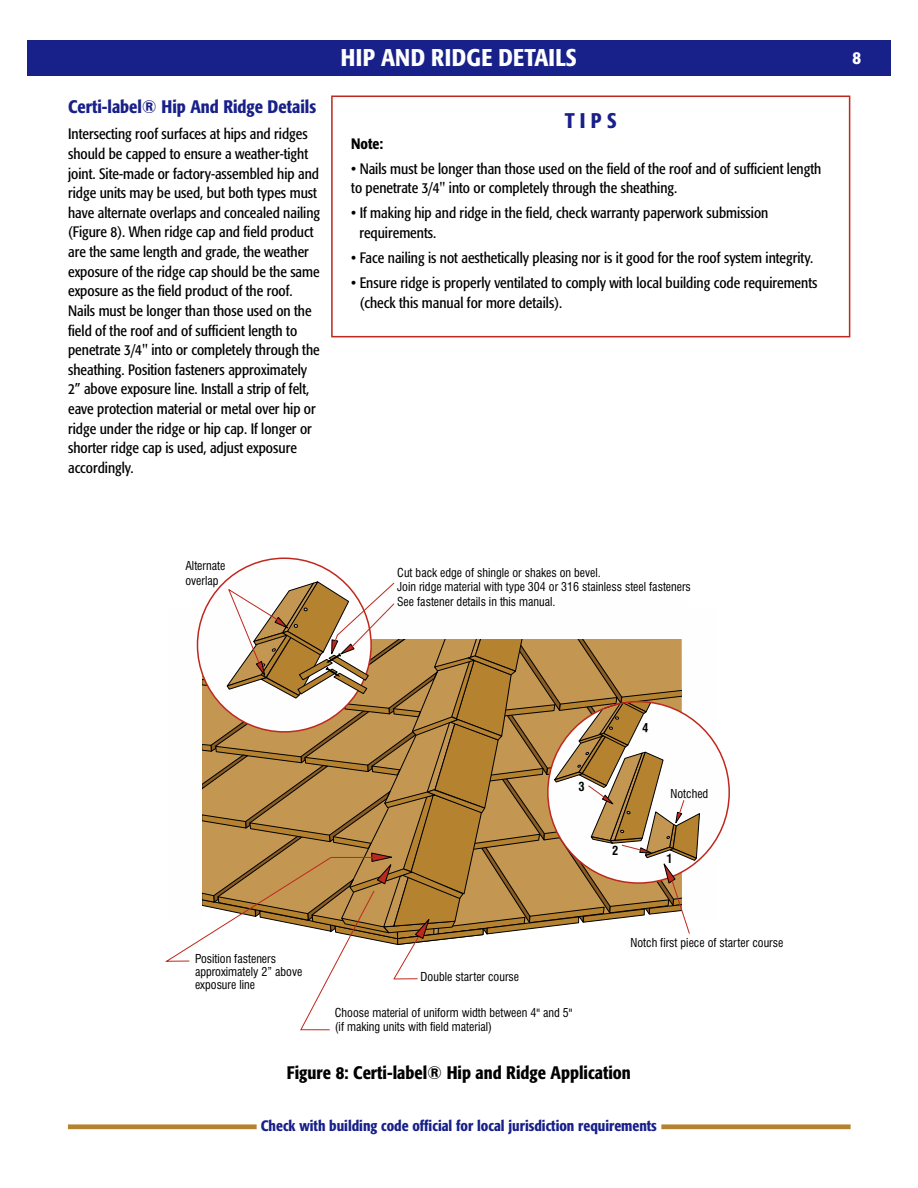
<style>
.page{position:relative;width:918px;height:1188px;background:#fff}
.page>*{position:absolute;margin:0;border:0;box-sizing:border-box;transform-origin:0 0}
.t1{font:500 condensed 24px "Formata";letter-spacing:.015em;color:#fefefe}
.t2{font:500 condensed 21px "Formata";color:#182089}
.t3{font:500 condensed 18px "Formata";color:#000}
.t4{font:500 condensed 18px "Formata";color:#182089}
.t5{font:500 condensed 18px "Formata";color:#fefefe}
.t6{font:condensed 15px/19.6px "Formata";color:#000}
.t7{font:500 condensed 15px "Formata";color:#182089}
.t8{font:500 condensed 15px "Formata";color:#000}
.t9{font:700 condensed 12.3px "Swiss 721 BT";color:#000}
.t10{font:condensed 12px/14.9px "Swiss 721 BT";color:#000}
</style>
<div class="page">
<div style="left:27px;top:40px;width:864px;height:36px;background:#182089"></div>
<div style="left:197px;top:557px;width:175px;height:176px;background:#fefefe;border:2px solid #bf281c;border-radius:50%"></div>
<div style="left:331px;top:96px;width:519px;height:241px;border:2px solid #bf281c"></div>
<svg style="left:68px;top:1124px;width:783px;height:5px"></svg>
<svg style="left:165px;top:581px;width:560px;height:450px"></svg>
<p class="t4" style="left:68px;top:100px;width:250px">Certi-label® Hip And Ridge Details</p>
<p class="t6" style="left:68px;top:126px;width:254px">Intersecting roof surfaces at hips and ridges should be capped to ensure a weather-tight joint. Site-made or factory-assembled hip and ridge units may be used, but both types must have alternate overlaps and concealed nailing (Figure 8). When ridge cap and field product are the same length and grade, the weather exposure of the ridge cap should be the same exposure as the field product of the roof.<br>Nails must be longer than those used on the field of the roof and of sufficient length to penetrate 3/4" into or completely through the sheathing. Position fasteners approximately 2” above exposure line. Install a strip of felt, eave protection material or metal over hip or ridge under the ridge or hip cap. If longer or shorter ridge cap is used, adjust exposure accordingly.</p>
<h1 class="t1" style="left:341px;top:48px;width:238px">HIP AND RIDGE DETAILS</h1>
<p class="t5" style="left:852px;top:51px;width:10px">8</p>
<p class="t8" style="left:351px;top:137px;width:33px">Note:</p>
<h2 class="t2" style="left:565px;top:112px;width:54px">T I P S</h2>
<p class="t6" style="left:351px;top:160px;width:472px">• Nails must be longer than those used on the field of the roof and of sufficient length to penetrate 3/4" into or completely through the sheathing.</p>
<p class="t6" style="left:359px;top:205px;width:411px;text-indent:-8px">• If making hip and ridge in the field, check warranty paperwork submission requirements.</p>
<p class="t6" style="left:351px;top:250px;width:463px">• Face nailing is not aesthetically pleasing nor is it good for the roof system integrity.</p>
<p class="t6" style="left:360px;top:274px;width:459px;text-indent:-9px">• Ensure ridge is properly ventilated to comply with local building code requirements (check this manual for more details).</p>
<p class="t10" style="left:185px;top:559px;width:42px;line-height:15.8px">Alternate overlap</p>
<p class="t10" style="left:397px;top:566px;width:205px">Cut back edge of shingle or shakes on bevel.</p>
<p class="t10" style="left:397px;top:581px;width:295px">Join ridge material with type 304 or 316 stainless steel fasteners<br>See fastener details in this manual.</p>
<p class="t10" style="left:195px;top:954px;width:109px;line-height:12.8px">Position fasteners approximately 2” above exposure line</p>
<p class="t9" style="left:578px;top:782px;width:8px">3</p>
<p class="t9" style="left:612px;top:846px;width:8px">2</p>
<p class="t10" style="left:670px;top:788px;width:39px">Notched</p>
<p class="t9" style="left:667px;top:854px;width:8px">1</p>
<p class="t10" style="left:421px;top:970px;width:100px">Double starter course</p>
<p class="t10" style="left:335px;top:1006px;width:239px">Choose material of uniform width between 4" and 5" (if making units with field material)</p>
<p class="t10" style="left:630px;top:937px;width:154px">Notch first piece of starter course</p>
<p class="t3" style="left:287px;top:1066px;width:345px">Figure 8: Certi-label® Hip and Ridge Application</p>
<p class="t7" style="left:261px;top:1120px;width:398px">Check with building code official for local jurisdiction requirements</p>
</div>
